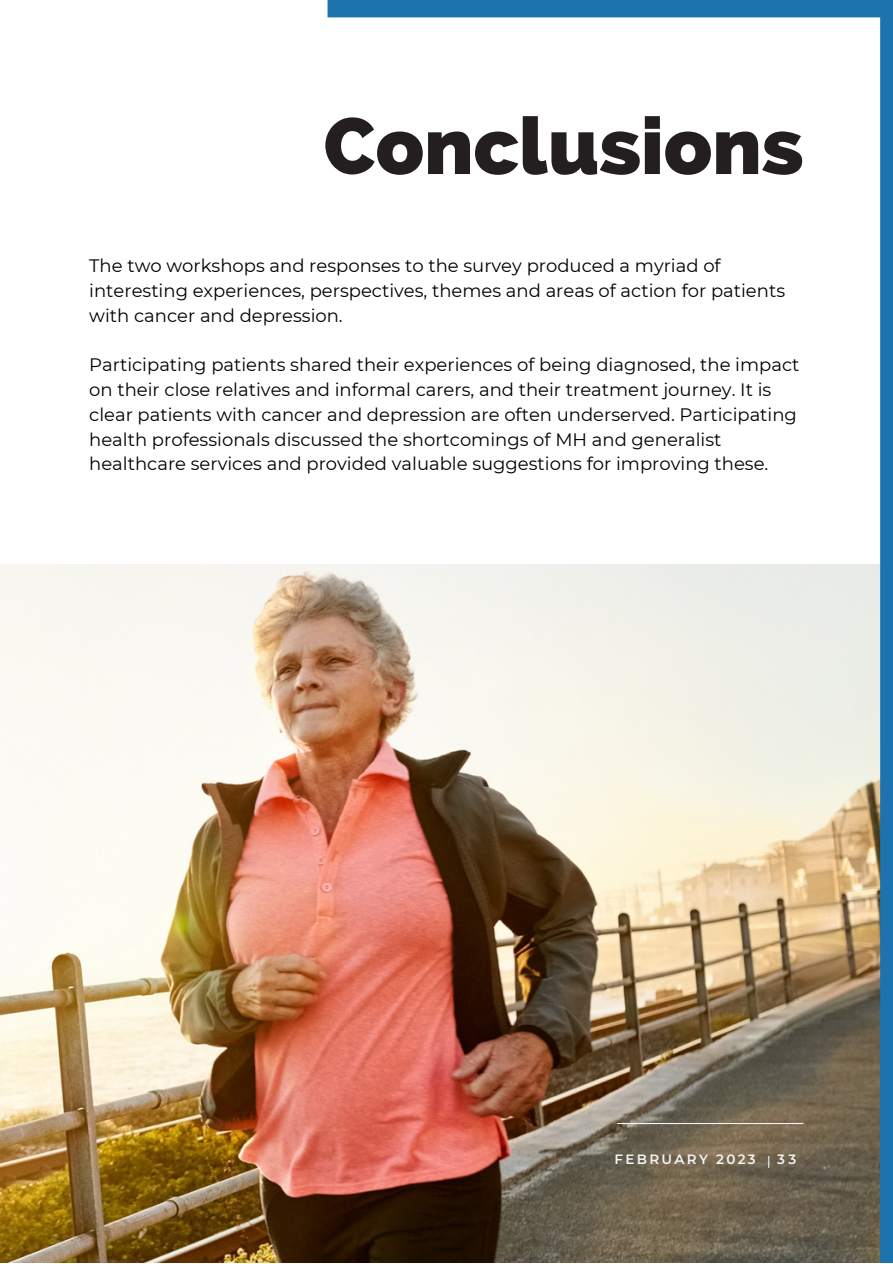
<style>
.page{position:relative;width:893px;height:1264px;background:#fff}
.page>*{position:absolute;margin:0;border:0;box-sizing:border-box;transform-origin:0 0}
.t1{font:800 79.35px "Raleway";color:#231f20}
.t2{font:18px/24.8px "Montserrat";color:#000}
.t3{font:600 13.5px "Montserrat";letter-spacing:.17em;color:#f4f4f4}
</style>
<div class="page">
<img style="left:0;top:564px;width:327px;height:698px">
<img style="left:327px;top:0;width:565px;height:1262px">
<h1 class="t1" style="left:323px;top:99px;width:481px">Conclusions</h1>
<p class="t2" style="left:89px;top:253px;width:697px">The two workshops and responses to the survey produced a myriad of interesting experiences, perspectives, themes and areas of action for patients with cancer and depression.</p>
<p class="t2" style="left:89px;top:352px;width:711px">Participating patients shared their experiences of being diagnosed, the impact on their close relatives and informal carers, and their treatment journey. It is clear patients with cancer and depression are often underserved. Participating health professionals discussed the shortcomings of MH and generalist healthcare services and provided valuable suggestions for improving these.</p>
<p class="t3" style="left:614px;top:1150px;width:143px">FEBRUARY 2023</p>
<p class="t3" style="left:777px;top:1151px;width:21px">33</p>
</div>
